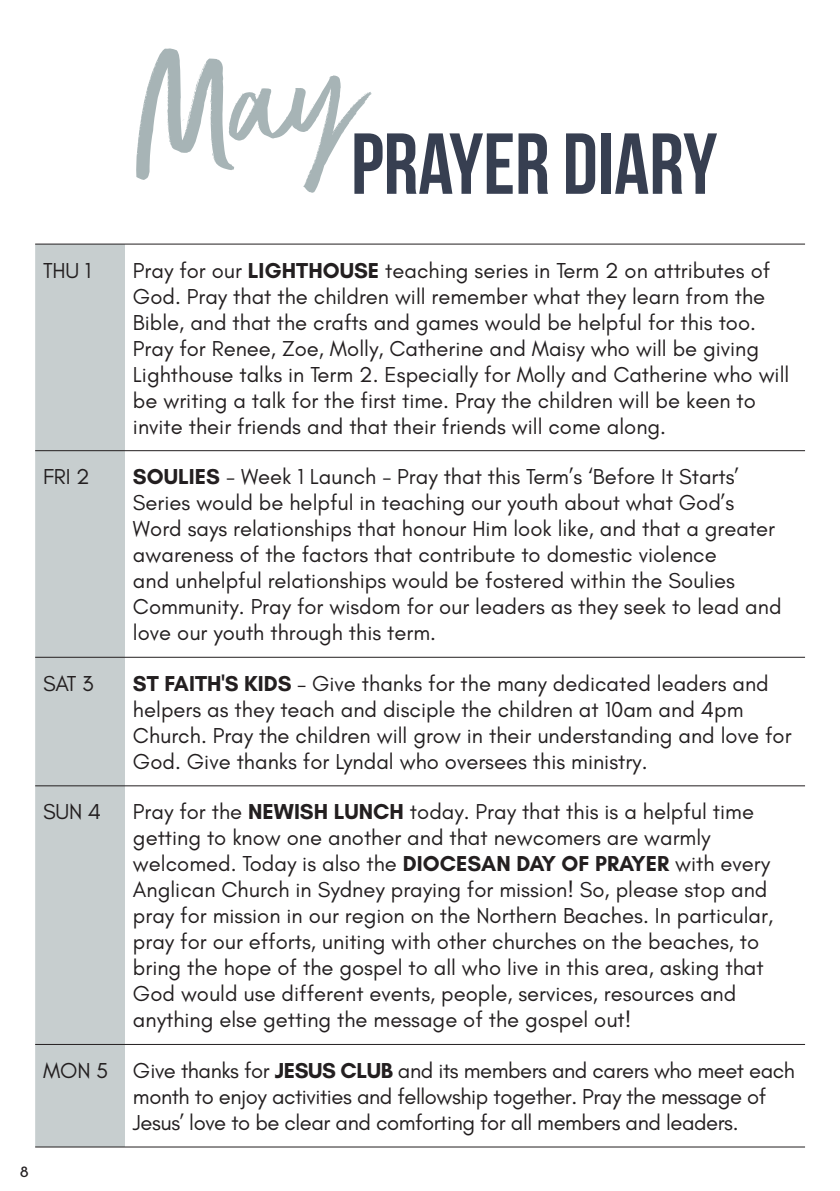
<style>
.page{position:relative;width:840px;height:1191px;background:#fff}
.page>*{position:absolute;margin:0;border:0;box-sizing:border-box;transform-origin:0 0}
.HEADING_1{font:86.2px "Bebas Neue";color:#373f51}
.t1{font:22px/26px "Glacial Indifference";color:#231f20}
.t2{font:22px/26px "Glacial Indifference";letter-spacing:-.02em;color:#231f20}
.t3{font:16px "Josefin Sans";color:#231f20}
.s1{font-weight:700}
</style>
<div class="page">
<svg style="left:35px;top:245px;width:90px;height:901px;background:#c7cecf"></svg>
<hr style="left:35px;top:244px;width:90px;height:1px;background:#231f20">
<hr style="left:125px;top:244px;width:679px;height:1px;background:#231f20">
<hr style="left:35px;top:657px;width:90px;height:1px;background:#231f20">
<hr style="left:125px;top:657px;width:679px;height:1px;background:#231f20">
<hr style="left:35px;top:785px;width:90px;height:1px;background:#231f20">
<hr style="left:125px;top:785px;width:679px;height:1px;background:#231f20">
<hr style="left:35px;top:1044px;width:90px;height:1px;background:#231f20">
<hr style="left:125px;top:1044px;width:679px;height:1px;background:#231f20">
<hr style="left:35px;top:1146px;width:90px;height:1px;background:#231f20">
<hr style="left:125px;top:1146px;width:679px;height:1px;background:#231f20">
<hr style="left:35px;top:450px;width:90px;height:1px;background:#231f20">
<hr style="left:125px;top:450px;width:679px;height:1px;background:#231f20">
<p class="HEADING_1" style="left:351px;top:117px;width:367px">PRAYER DIARY</p>
<p class="t3" style="left:20px;top:1158px;width:10px">8</p>
<p class="t1" style="left:43px;top:257px;width:50px">THU 1</p>
<p class="t1" style="left:133px;top:257px;width:657px">Pray for our <span class="s1">LIGHTHOUSE</span> teaching series in Term 2 on attributes of God. Pray that the children will remember what they learn from the Bible, and that the crafts and games would be helpful for this too.<br>Pray for Renee, Zoe, Molly, Catherine and Maisy who will be giving Lighthouse talks in Term 2. Especially for Molly and Catherine who will be writing a talk for the first time. Pray the children will be keen to invite their friends and that their friends will come along.</p>
<p class="t1" style="left:43px;top:464px;width:48px">FRI 2</p>
<p class="t1" style="left:133px;top:464px;width:649px"><span class="s1">SOULIES</span> - Week 1 Launch - Pray that this Term’s ‘Before It Starts’ Series would be helpful in teaching our youth about what God’s Word says relationships that honour Him look like, and that a greater awareness of the factors that contribute to domestic violence<br>and unhelpful relationships would be fostered within the Soulies Community. Pray for wisdom for our leaders as they seek to lead and love our youth through this term.</p>
<p class="t1" style="left:43px;top:670px;width:52px">SAT 3</p>
<p class="t1" style="left:133px;top:670px;width:659px"><span class="s1">ST FAITH'S KIDS</span> – Give thanks for the many dedicated leaders and helpers as they teach and disciple the children at 10am and 4pm Church. Pray the children will grow in their understanding and love for God. Give thanks for Lyndal who oversees this ministry.</p>
<p class="t1" style="left:43px;top:799px;width:60px">SUN 4</p>
<p class="t1" style="left:133px;top:799px;width:641px">Pray for the <span class="s1">NEWISH LUNCH</span> today. Pray that this is a helpful time getting to know one another and that newcomers are warmly welcomed. Today is also the <span class="s1">DIOCESAN DAY OF PRAYER</span> with every Anglican Church in Sydney praying for mission! So, please stop and pray for mission in our region on the Northern Beaches. In particular, pray for our efforts, uniting with other churches on the beaches, to bring the hope of the gospel to all who live in this area, asking that God would use different events, people, services, resources and anything else getting the message of the gospel out!</p>
<p class="t1" style="left:43px;top:1058px;width:66px">MON 5</p>
<p class="t2" style="left:133px;top:1058px;width:663px">Give thanks for <span class="s1">JESUS CLUB</span> and its members and carers who meet each month to enjoy activities and fellowship together. Pray the message of<br>Jesus’ love to be clear and comforting for all members and leaders.</p>
</div>
